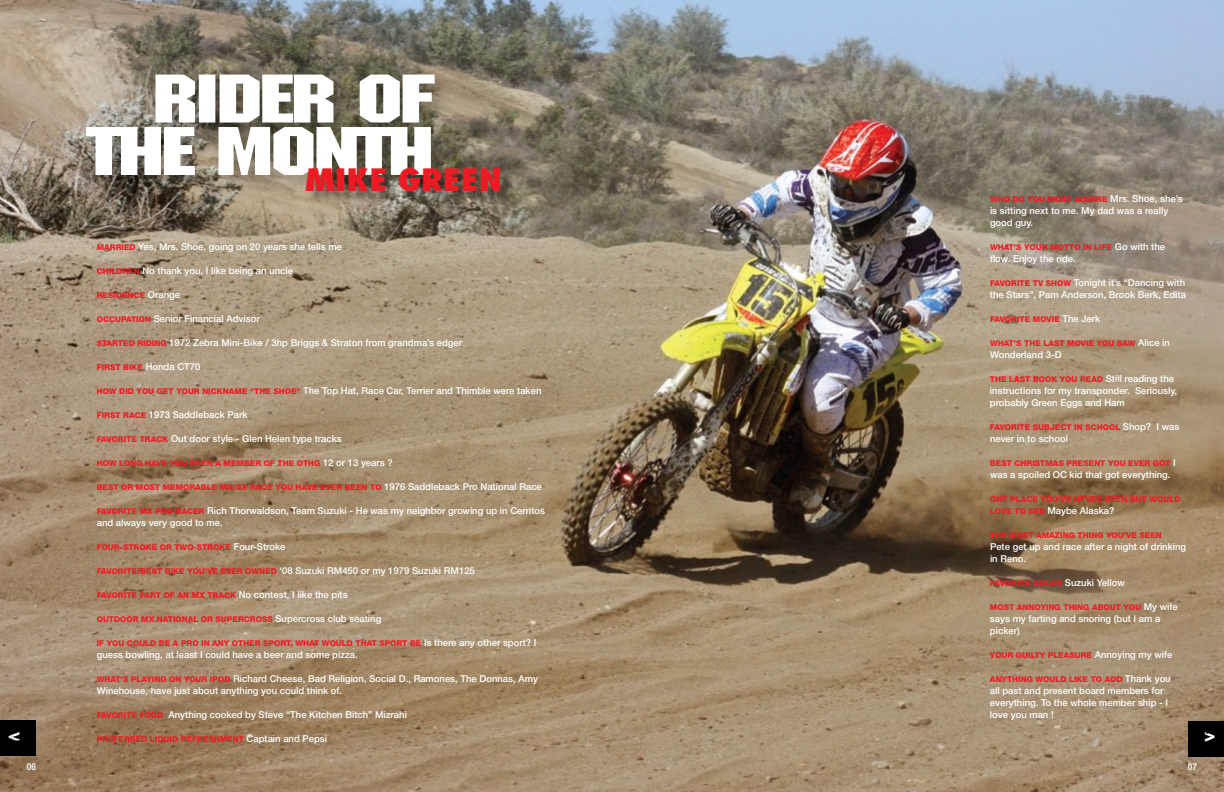
<style>
.page{position:relative;width:1224px;height:792px;background:#fff}
.page>*{position:absolute;margin:0;border:0;box-sizing:border-box;transform-origin:0 0}
.t1{font:800 condensed 30px "Futura";color:#ed1c24;scale:1.2 1}
.t2{font:20px "Uptown";color:#fff}
.t3{font:500 9.5px/12px "Helvetica Neue";color:#fff}
.t4{font:500 condensed 9.5px "Helvetica Neue";color:#fff}
.t5{font:800 8px "Helvetica Neue";letter-spacing:.005em;color:#ed1c24}
.s1{font-weight:500;font-size:9.5px;color:#fff}
.s2{font-weight:800;font-size:8px;color:#ed1c24}
</style>
<div class="page">
<img style="left:0;top:0;width:1224px;height:792px">
<div style="left:80px;top:68px;width:372px;height:124px;background:#000;opacity:.25"></div>
<svg style="left:86px;top:75px;width:349px;height:100px"></svg>
<div style="left:0;top:720px;width:36px;height:36px;background:#000"></div>
<div style="left:1188px;top:721px;width:36px;height:36px;background:#000"></div>
<div style="left:307px;top:170px;width:205px;height:34px;background:#000;opacity:.4"></div>
<h1 class="t1" style="left:305px;top:161px;width:166px">MIKE GREEN</h1>
<p class="t5" style="left:990px;top:195px;width:194px">WHO DO YOU MOST ADMIRE <span class="s1">Mrs. Shoe, she’s</span></p>
<p class="t3" style="left:990px;top:205px;width:180px">is sitting next to me. My dad was a really good guy.</p>
<p class="t5" style="left:990px;top:243px;width:177px">WHAT’S YOUR MOTTO IN LIFE <span class="s1">Go with the</span></p>
<p class="t3" style="left:990px;top:253px;width:87px">flow. Enjoy the ride.</p>
<p class="t3" style="left:990px;top:277px;width:198px"><span class="s2">FAVORITE TV SHOW</span> Tonight it’s “Dancing with the Stars”, Pam Anderson, Brook Berk, Edita</p>
<p class="t5" style="left:990px;top:315px;width:112px">FAVORITE MOVIE <span class="s1">The Jerk</span></p>
<p class="t5" style="left:990px;top:339px;width:182px">WHAT’S THE LAST MOVIE YOU SAW <span class="s1">Alice in</span></p>
<p class="t3" style="left:990px;top:349px;width:73px">Wonderland 3-D</p>
<p class="t5" style="left:990px;top:375px;width:50px">THE LAST BOO</p>
<p class="t3" style="left:97px;top:241px;width:247px"><span class="s2">MARRIED</span> Yes, Mrs. Shoe, going on 20 years she tells me</p>
<p class="t3" style="left:97px;top:265px;width:198px"><span class="s2">CHILDREN</span> No thank you, I like being an uncle</p>
<p class="t5" style="left:97px;top:291px;width:85px">RESIDENCE <span class="s1">Orange</span></p>
<p class="t3" style="left:97px;top:313px;width:164px"><span class="s2">OCCUPATION</span> Senior Financial Advisor</p>
<p class="t3" style="left:97px;top:337px;width:367px"><span class="s2">STARTED RIDING</span> 1972 Zebra Mini-Bike / 3hp Briggs &amp; Straton from grandma’s edger</p>
<p class="t5" style="left:97px;top:363px;width:105px">FIRST BIKE <span class="s1">Honda CT70</span></p>
<p class="t3" style="left:97px;top:385px;width:446px"><span class="s2">HOW DID YOU GET YOUR NICKNAME “THE SHOE”</span> The Top Hat, Race Car, Terrier and Thimble were taken</p>
<p class="t3" style="left:97px;top:409px;width:152px"><span class="s2">FIRST RACE</span> 1973 Saddleback Park</p>
<p class="t3" style="left:97px;top:433px;width:247px"><span class="s2">FAVORITE TRACK</span> Out door style - Glen Helen type tracks</p>
<p class="t5" style="left:97px;top:459px;width:213px">HOW LONG HAVE YOU BEEN A MEMBER OF THE OTHG</p>
<p class="t3" style="left:323px;top:457px;width:71px">12 or 13 years ?</p>
<p class="t5" style="left:97px;top:483px;width:447px">BEST OR MOST MEMO RABLE MX/SX RACE YOU HAVE EVER BEEN TO <span class="s1">1976 Saddleback Pro National Race</span></p>
<p class="t3" style="left:97px;top:505px;width:450px"><span class="s2">FAVORITE MX PRO RACER</span> Rich Thorwaldson, Team Suzuki - He was my neighbor growing up in Cerritos and always very good to me.</p>
<p class="t5" style="left:97px;top:543px;width:190px">FOUR-STROKE OR TWO-STROKE <span class="s1">Four-Stroke</span></p>
<p class="t3" style="left:97px;top:565px;width:380px"><span class="s2">FAVORITE/BEST BIKE YOU’VE EVER OWNED</span> ‘08 Suzuki RM450 or my 1979 Suzuki RM125</p>
<p class="t5" style="left:97px;top:591px;width:252px">FAVORITE PART OF AN MX TRACK <span class="s1">No contest, I like the pits</span></p>
<p class="t5" style="left:97px;top:615px;width:286px">OUTDOOR MX NATIONAL OR SUPERCROSS <span class="s1">Supercross club seating</span></p>
<p class="t5" style="left:97px;top:639px;width:441px">IF YOU COULD BE A PRO IN ANY OTHER SPORT, WHAT WOULD THAT SPORT BE <span class="s1">Is there any other sport? I</span></p>
<p class="t3" style="left:97px;top:649px;width:263px">guess bowling, at least I could have a beer and some pizza.</p>
<p class="t3" style="left:97px;top:673px;width:443px"><span class="s2">WHAT’S PLAYING ON YOUR IPOD</span> Richard Cheese, Bad Religion, Social D., Ramones, The Donnas, Amy<br>Winehouse, have just about anything you could think of.</p>
<p class="t5" style="left:97px;top:711px;width:50px">FAVORITE FOO</p>
<p class="t3" style="left:157px;top:709px;width:251px"><span class="s2">D</span> Anything cooked by Steve “The Kitchen Bitch” Mizrahi</p>
<p class="t5" style="left:97px;top:735px;width:232px">PREFERRED LIQUID REFRESHMENT <span class="s1">Captain and Pepsi</span></p>
<p class="t3" style="left:990px;top:373px;width:189px;text-indent:61px"><span class="s2">K YOU READ</span> Still reading the instructions for my transponder. Seriously, probably Green Eggs and Ham</p>
<p class="t5" style="left:990px;top:423px;width:191px">FAVORITE SUBJECT IN SCHOOL <span class="s1">Shop? I was</span></p>
<p class="t3" style="left:990px;top:433px;width:79px">never in to school</p>
<p class="t5" style="left:990px;top:459px;width:187px">BEST CHRISTMAS PRESENT YOU EVER GOT <span class="s1">I</span></p>
<p class="t3" style="left:990px;top:469px;width:182px">was a spoiled OC kid that got everything.</p>
<p class="t5" style="left:990px;top:495px;width:192px">ONE PLACE YOU’VE NEVER BEEN BUT WOULD</p>
<p class="t3" style="left:990px;top:505px;width:126px"><span class="s2">LOVE TO SEE</span> Maybe Alaska?</p>
<p class="t5" style="left:990px;top:531px;width:173px">THE MOST AMAZING THING YOU’VE SEEN</p>
<p class="t3" style="left:990px;top:541px;width:198px">Pete get up and race after a night of drinking in Reno.</p>
<p class="t5" style="left:990px;top:579px;width:136px">FAVORITE COLOR <span class="s1">Suzuki Yellow</span></p>
<p class="t5" style="left:990px;top:603px;width:189px">MOST ANNOYING THING ABOUT YOU <span class="s1">My wife</span></p>
<p class="t3" style="left:990px;top:613px;width:172px">says my farting and snoring (but I am a picker)</p>
<p class="t5" style="left:990px;top:651px;width:184px">YOUR GUILTY PLEASURE <span class="s1">Annoying my wife</span></p>
<p class="t5" style="left:990px;top:675px;width:182px">ANYTHING WOULD LIKE TO ADD <span class="s1">Thank you</span></p>
<p class="t3" style="left:990px;top:685px;width:180px">all past and present board members for everything. To the whole member ship - I love you man !</p>
<h2 class="t2" style="left:9px;top:725px;width:14px">&lt;</h2>
<h2 class="t2" style="left:1205px;top:726px;width:12px">&gt;</h2>
<p class="t4" style="left:27px;top:761px;width:11px">06</p>
<p class="t4" style="left:1188px;top:761px;width:11px">07</p>
</div>
